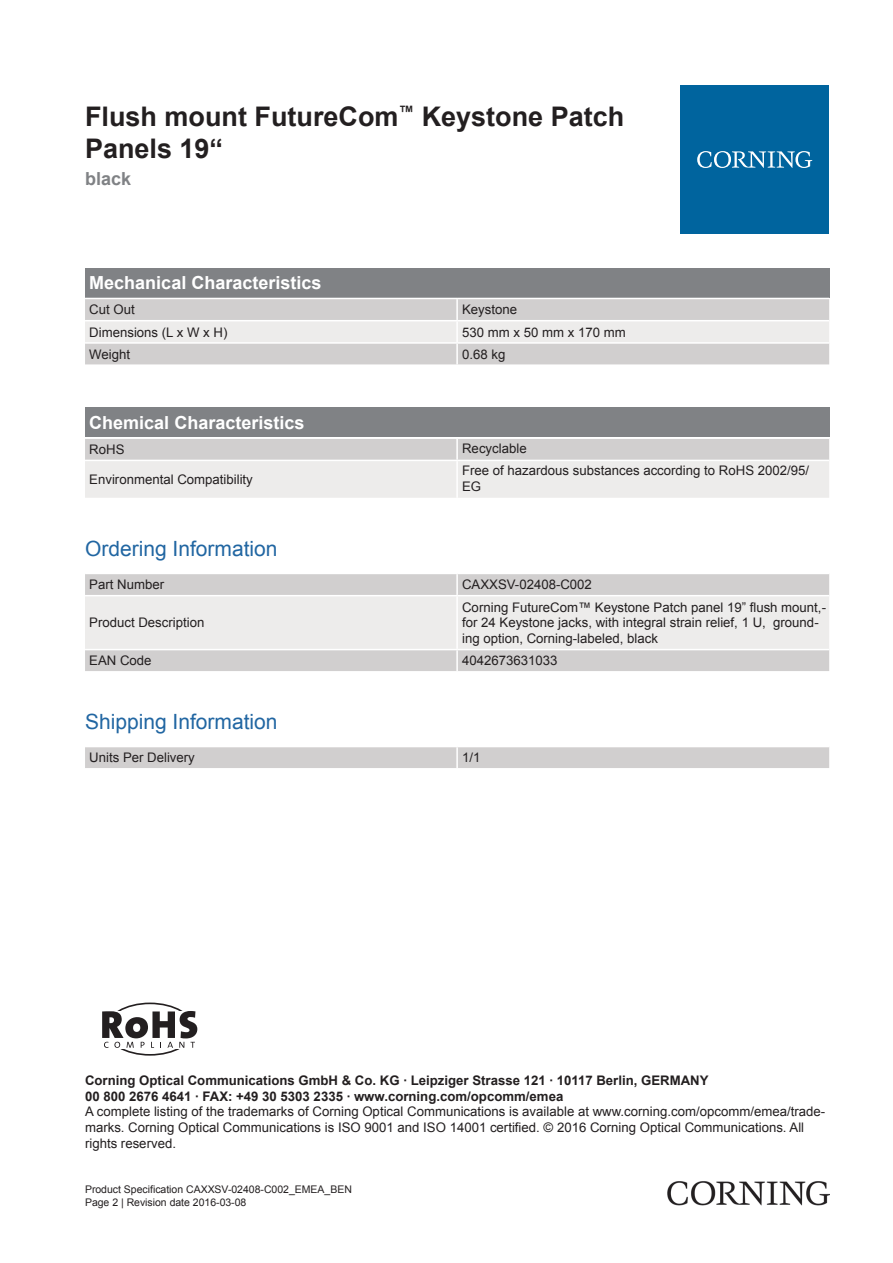
<style>
.page{position:relative;width:893px;height:1263px;background:#fff}
.page>*{position:absolute;margin:0;border:0;box-sizing:border-box;transform-origin:0 0}
.t1{font:700 27px/32.4px "Arial";color:#231f20}
.t2{font:21px "Arial";color:#2166a2}
.t3{font:700 18px "Arial";color:#fff}
.t4{font:700 18px "Arial";color:#808285}
.t5{font:13.2px/15.9px "Arial";color:#231f20}
.t6{font:700 13.2px/15.9px "Arial";color:#231f20}
.t7{font:10.5px/12.6px "Arial";color:#231f20}
</style>
<div class="page">
<div style="left:85px;top:268px;width:744px;height:30px;background:#808285"></div>
<div style="left:85px;top:299px;width:744px;height:65px;background:#d1cfcf"></div>
<div style="left:85px;top:321px;width:744px;height:21px;background:#edeceb"></div>
<hr style="left:456px;top:299px;width:2px;height:21px;background:#fff">
<hr style="left:456px;top:321px;width:2px;height:21px;background:#fff">
<hr style="left:456px;top:344px;width:2px;height:20px;background:#fff">
<hr style="left:85px;top:320px;width:372px;height:1px;background:#fff">
<hr style="left:457px;top:320px;width:372px;height:1px;background:#fff">
<hr style="left:85px;top:342px;width:372px;height:2px;background:#fff">
<hr style="left:457px;top:342px;width:372px;height:2px;background:#fff">
<div style="left:85px;top:408px;width:744px;height:29px;background:#808285"></div>
<svg style="left:85px;top:439px;width:744px;height:59px;background:#e3e1e1"></svg>
<hr style="left:456px;top:439px;width:2px;height:21px;background:#fff">
<hr style="left:456px;top:461px;width:2px;height:37px;background:#fff">
<hr style="left:85px;top:460px;width:372px;height:1px;background:#fff">
<hr style="left:457px;top:460px;width:372px;height:1px;background:#fff">
<div style="left:85px;top:574px;width:744px;height:97px;background:#d1cfcf"></div>
<div style="left:85px;top:596px;width:744px;height:53px;background:#edeceb"></div>
<hr style="left:456px;top:574px;width:2px;height:21px;background:#fff">
<hr style="left:456px;top:596px;width:2px;height:53px;background:#fff">
<hr style="left:456px;top:650px;width:2px;height:21px;background:#fff">
<hr style="left:85px;top:595px;width:372px;height:1px;background:#fff">
<hr style="left:457px;top:595px;width:372px;height:1px;background:#fff">
<hr style="left:85px;top:649px;width:372px;height:1px;background:#fff">
<hr style="left:457px;top:649px;width:372px;height:1px;background:#fff">
<div style="left:85px;top:747px;width:744px;height:21px;background:#d1cfcf"></div>
<hr style="left:456px;top:747px;width:2px;height:21px;background:#fff">
<div style="left:680px;top:85px;width:149px;height:149px;background:#00649e"></div>
<svg style="left:697px;top:151px;width:115px;height:17px"></svg>
<img style="left:668px;top:1181px;width:161px;height:24px">
<div style="left:105px;top:1002px;width:90px;height:54px;border:2px solid #231f20;border-radius:50%"></div>
<div style="left:85px;top:1011px;width:123px;height:38px;background:#fff"></div>
<svg style="left:102px;top:1011px;width:95px;height:37px"></svg>
<h1 class="t1" style="left:85px;top:101px;width:541px">Flush mount FutureCom<sup>™</sup> Keystone Patch<br>Panels 19“</h1>
<h3 class="t4" style="left:85px;top:166px;width:48px">black</h3>
<h3 class="t3" style="left:89px;top:271px;width:234px">Mechanical Characteristics</h3>
<p class="t5" style="left:89px;top:302px;width:47px">Cut Out</p>
<p class="t5" style="left:462px;top:302px;width:57px">Keystone</p>
<p class="t5" style="left:89px;top:324px;width:140px">Dimensions (L x W x H)</p>
<p class="t5" style="left:462px;top:324px;width:165px">530 mm x 50 mm x 170 mm</p>
<p class="t5" style="left:89px;top:346px;width:42px">Weight</p>
<p class="t5" style="left:462px;top:346px;width:45px">0.68 kg</p>
<h3 class="t3" style="left:89px;top:411px;width:217px">Chemical Characteristics</h3>
<p class="t5" style="left:89px;top:442px;width:37px">RoHS</p>
<p class="t5" style="left:462px;top:440px;width:66px">Recyclable</p>
<p class="t5" style="left:89px;top:472px;width:165px">Environmental Compatibility</p>
<p class="t5" style="left:462px;top:462px;width:349px">Free of hazardous substances according to RoHS 2002/95/<br>EG</p>
<h2 class="t2" style="left:85px;top:535px;width:194px">Ordering Information</h2>
<p class="t5" style="left:89px;top:577px;width:76px">Part Number</p>
<p class="t5" style="left:462px;top:577px;width:131px">CAXXSV-02408-C002</p>
<p class="t5" style="left:89px;top:615px;width:117px">Product Description</p>
<p class="t5" style="left:462px;top:599px;width:365px">Corning FutureCom™ Keystone Patch panel 19” flush mount,- for 24 Keystone jacks, with integral strain relief, 1 U, ground&shy;ing option, Corning-labeled, black</p>
<p class="t5" style="left:89px;top:653px;width:64px">EAN Code</p>
<p class="t5" style="left:462px;top:653px;width:97px">4042673631033</p>
<h2 class="t2" style="left:85px;top:708px;width:194px">Shipping Information</h2>
<p class="t5" style="left:89px;top:750px;width:107px">Units Per Delivery</p>
<p class="t5" style="left:462px;top:750px;width:20px">1/1</p>
<p class="t6" style="left:85px;top:1073px;width:625px">Corning Optical Communications GmbH &amp; Co. KG · Leipziger Strasse 121 · 10117 Berlin, GERMANY<br>00 800 2676 4641 · FAX: +49 30 5303 2335 · www.corning.com/opcomm/emea</p>
<p class="t5" style="left:85px;top:1104px;width:742px">A complete listing of the trademarks of Corning Optical Communications is available at www.corning.com/opcomm/emea/trade&shy;marks. Corning Optical Communications is ISO 9001 and ISO 14001 certified. © 2016 Corning Optical Communications. All rights reserved.</p>
<p class="t7" style="left:85px;top:1183px;width:268px">Product Specification CAXXSV-02408-C002_EMEA_BEN<br>Page 2 | Revision date 2016-03-08</p>
</div>
